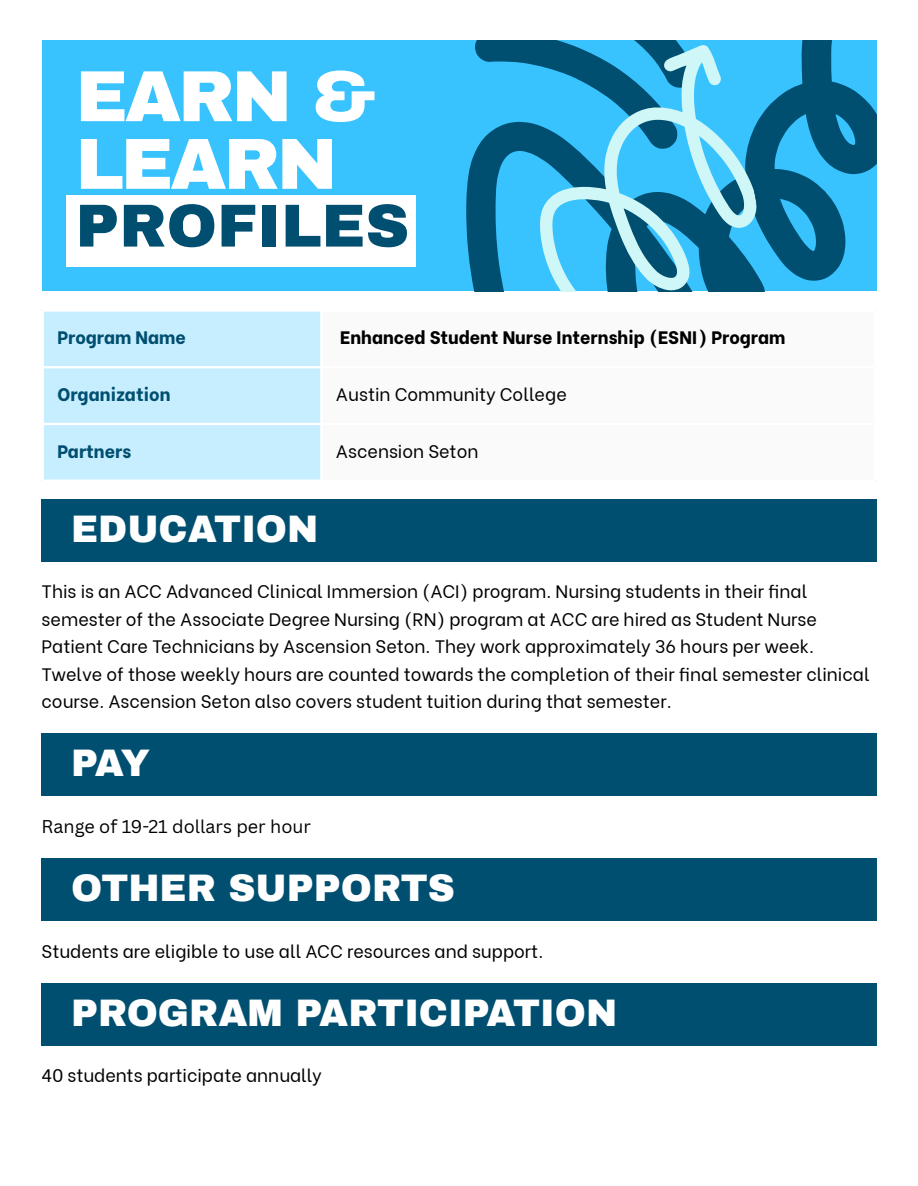
<style>
.page{position:relative;width:918px;height:1186px;background:#fff}
.page>*{position:absolute;margin:0;border:0;box-sizing:border-box;transform-origin:0 0}
.t1{font:900 72.3px/67.7px "Archivo";letter-spacing:-.04em;color:#fff}
.t2{font:900 60.6px "Archivo";color:#004e70}
.t3{font:900 37.5px "Archivo";color:#fff}
.t4{font:18px/27.6px "Be Vietnam";color:#000}
.t5{font:800 18px "Be Vietnam";color:#000}
.t6{font:800 18px "Be Vietnam";color:#014f70}
.t7{font:18px "Canva Sans";color:#000}
</style>
<div class="page">
<div style="left:42px;top:40px;width:834px;height:251px;background:#38c3ff"></div>
<div style="left:67px;top:196px;width:349px;height:71px;background:#fff"></div>
<svg style="left:466px;top:40px;width:410px;height:251px"></svg>
<div style="left:44px;top:312px;width:276px;height:167px;background:#c7eeff"></div>
<hr style="left:42px;top:366px;width:834px;height:2px;background:#fff">
<hr style="left:42px;top:423px;width:834px;height:2px;background:#fff">
<div style="left:42px;top:500px;width:834px;height:61px;background:#014f70"></div>
<div style="left:42px;top:734px;width:834px;height:61px;background:#014f70"></div>
<div style="left:42px;top:858px;width:834px;height:62px;background:#014f70"></div>
<div style="left:42px;top:983px;width:834px;height:62px;background:#014f70"></div>
<p class="t1" style="left:76px;top:63px;width:300px">EARN &amp;<br>LEARN</p>
<p class="t2" style="left:76px;top:193px;width:335px">PROFILES</p>
<p class="t6" style="left:57px;top:323px;width:130px">Program Name</p>
<p class="t5" style="left:340px;top:323px;width:447px">Enhanced Student Nurse Internship (ESNI) Program</p>
<p class="t6" style="left:57px;top:379px;width:115px">Organization</p>
<p class="t4" style="left:336px;top:379px;width:232px">Austin Community College</p>
<p class="t6" style="left:57px;top:436px;width:75px">Partners</p>
<p class="t4" style="left:336px;top:435px;width:144px">Ascension Seton</p>
<p class="t3" style="left:71px;top:509px;width:249px">EDUCATION</p>
<p class="t4" style="left:42px;top:575px;width:830px">This is an ACC Advanced Clinical Immersion (ACI) program. Nursing students in their final semester of the Associate Degree Nursing (RN) program at ACC are hired as Student Nurse Patient Care Technicians by Ascension Seton. They work approximately 36 hours per week.<br>Twelve of those weekly hours are counted towards the completion of their final semester clinical course. Ascension Seton also covers student tuition during that semester.</p>
<p class="t3" style="left:71px;top:743px;width:81px">PAY</p>
<p class="t7" style="left:42px;top:813px;width:271px">Range of 19-21 dollars per hour</p>
<p class="t3" style="left:71px;top:868px;width:385px">OTHER SUPPORTS</p>
<p class="t4" style="left:42px;top:935px;width:503px">Students are eligible to use all ACC resources and support.</p>
<p class="t3" style="left:71px;top:993px;width:548px">PROGRAM PARTICIPATION</p>
<p class="t4" style="left:42px;top:1060px;width:282px">40 students participate annually</p>
</div>
